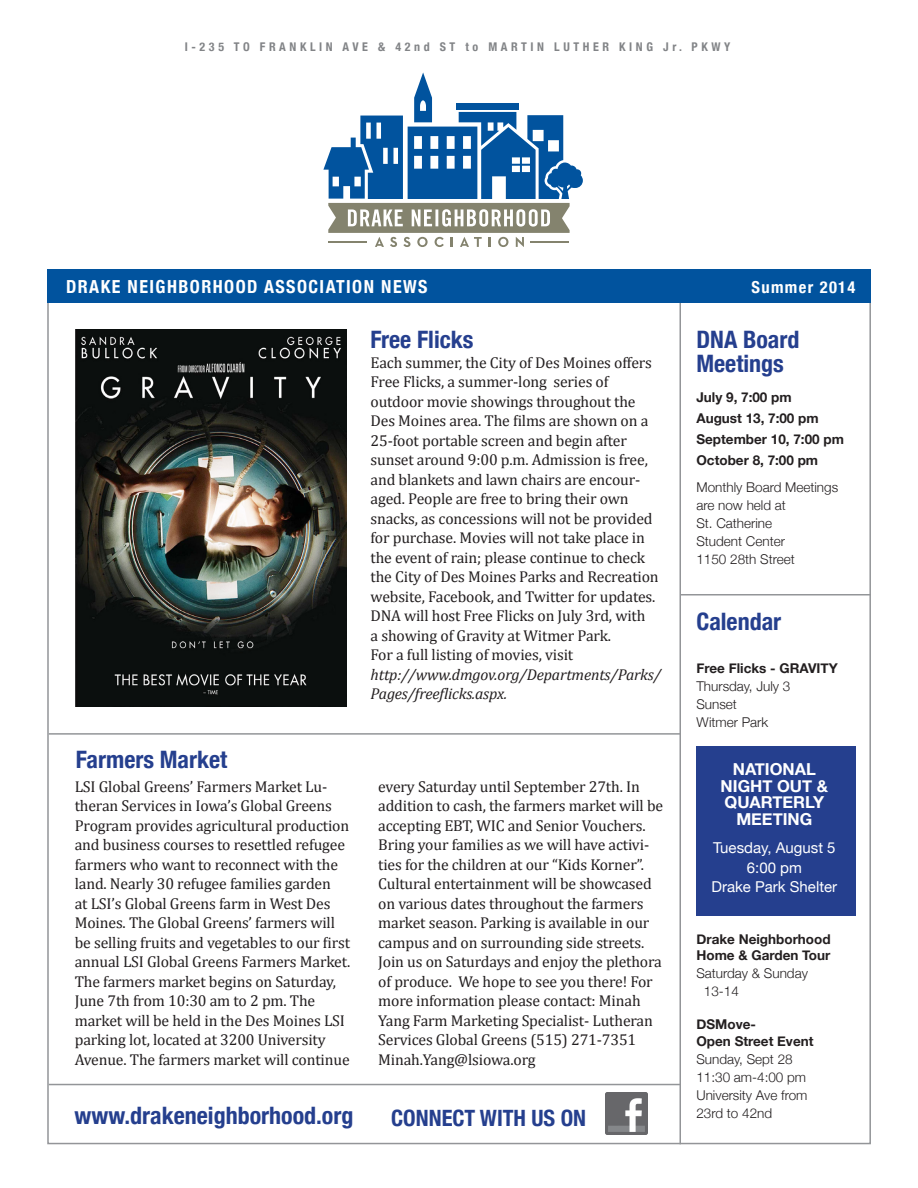
<style>
.page{position:relative;width:918px;height:1188px;background:#fff}
.page>*{position:absolute;margin:0;border:0;box-sizing:border-box;transform-origin:0 0}
.t1{font:700 condensed 24px/24px "Helvetica Neue";color:#253f8e}
.t2{font:700 condensed 22.5px "Helvetica Neue";color:#253f8e}
.t3{font:700 condensed 18px "Helvetica Neue";letter-spacing:.08em;color:#fff}
.t4{font:700 16.5px/16.5px "Helvetica Neue";color:#fff;text-align:center}
.t5{font:700 condensed 16.5px "Helvetica Neue";letter-spacing:.08em;color:#fff}
.t6{font:15.75px/19.5px "Cambria";letter-spacing:-.01em;color:#231f20}
.t7{font:15px "Helvetica Neue";color:#fff}
.t8{font:300 13.5px/18px "Helvetica Neue";color:#231f20}
.t9{font:700 13.5px/16.5px "Helvetica Neue";color:#231f20}
.t10{font:700 condensed 12px "Helvetica Neue";letter-spacing:.3em;color:#828487}
.s1{font-style:italic}
</style>
<div class="page">
<svg style="left:323px;top:72px;width:260px;height:175px"></svg>
<hr style="left:680px;top:302px;width:1px;height:842px;background:#939598">
<img style="left:606px;top:1093px;width:41px;height:41px">
<div style="left:47px;top:269px;width:824px;height:34px;background:#01539e"></div>
<hr style="left:681px;top:594px;width:190px;height:2px;background:#939598">
<hr style="left:49px;top:1084px;width:632px;height:1px;background:#939598">
<hr style="left:49px;top:733px;width:632px;height:2px;background:#939598">
<div style="left:696px;top:746px;width:160px;height:169px;background:#253f8e"></div>
<img style="left:76px;top:329px;width:271px;height:377px">
<p class="t10" style="left:185px;top:37px;width:547px">I-235 TO FRANKLIN AVE &amp; 42nd ST to MARTIN LUTHER KING Jr. PKWY</p>
<p class="t3" style="left:66px;top:272px;width:363px">DRAKE NEIGHBORHOOD ASSOCIATION NEWS</p>
<p class="t5" style="left:752px;top:274px;width:105px">Summer 2014</p>
<p class="t1" style="left:371px;top:326px;width:105px">Free Flicks</p>
<p class="t6" style="left:371px;top:353px;width:292px">Each summer, the City of Des Moines offers Free Flicks, a summer-long series of outdoor movie showings throughout the Des Moines area. The films are shown on a 25-foot portable screen and begin after sunset around 9:00 p.m. Admission is free, and blankets and lawn chairs are encour&shy;aged. People are free to bring their own snacks, as concessions will not be provided for purchase. Movies will not take place in the event of rain; please continue to check the City of Des Moines Parks and Recreation website, Facebook, and Twitter for updates.<br>DNA will host Free Flicks on July 3rd, with<br>a showing of Gravity at Witmer Park.<br>For a full listing of movies, visit <span class="s1">http://www.dmgov.org/Departments/Parks/ Pages/freeflicks.aspx.</span></p>
<p class="t1" style="left:76px;top:746px;width:153px">Farmers Market</p>
<p class="t6" style="left:75px;top:777px;width:277px">LSI Global Greens’ Farmers Market Lu&shy;theran Services in Iowa’s Global Greens Program provides agricultural production and business courses to resettled refugee farmers who want to reconnect with the land. Nearly 30 refugee families garden<br>at LSI’s Global Greens farm in West Des Moines. The Global Greens’ farmers will be selling fruits and vegetables to our first annual LSI Global Greens Farmers Market.<br>The farmers market begins on Saturday, June 7th from 10:30 am to 2 pm. The market will be held in the Des Moines LSI parking lot, located at 3200 University Avenue. The farmers market will continue</p>
<p class="t6" style="left:378px;top:777px;width:286px">every Saturday until September 27th. In addition to cash, the farmers market will be accepting EBT, WIC and Senior Vouchers.<br>Bring your families as we will have activi&shy;ties for the children at our “Kids Korner”.<br>Cultural entertainment will be showcased on various dates throughout the farmers market season. Parking is available in our campus and on surrounding side streets.<br>Join us on Saturdays and enjoy the plethora of produce. We hope to see you there! For more information please contact: Minah Yang Farm Marketing Specialist- Lutheran Services Global Greens (515) 271-7351<br>Minah.Yang@lsiowa.org</p>
<p class="t1" style="left:75px;top:1101px;width:280px">www.drakeneighborhood.org</p>
<p class="t2" style="left:391px;top:1099px;width:196px">CONNECT WITH US ON</p>
<p class="t1" style="left:696px;top:326px;width:105px">DNA Board<br>Meetings</p>
<p class="t9" style="left:696px;top:390px;width:97px">July 9, 7:00 pm</p>
<p class="t9" style="left:696px;top:411px;width:124px">August 13, 7:00 pm</p>
<p class="t9" style="left:696px;top:432px;width:149px">September 10, 7:00 pm</p>
<p class="t9" style="left:696px;top:453px;width:123px">October 8, 7:00 pm</p>
<p class="t8" style="left:696px;top:478px;width:143px">Monthly Board Meetings are now held at<br>St. Catherine<br>Student Center<br>1150 28th Street</p>
<p class="t1" style="left:696px;top:608px;width:86px">Calendar</p>
<p class="t9" style="left:696px;top:660px;width:143px">Free Flicks - GRAVITY</p>
<p class="t8" style="left:696px;top:676px;width:96px">Thursday, July 3</p>
<p class="t8" style="left:696px;top:694px;width:73px">Sunset<br>Witmer Park</p>
<p class="t4" style="left:721px;top:762px;width:109px">NATIONAL<br>NIGHT OUT &amp;<br>QUARTERLY<br>MEETING</p>
<p class="t7" style="left:713px;top:837px;width:124px">Tuesday, August 5</p>
<p class="t7" style="left:747px;top:857px;width:57px">6:00 pm</p>
<p class="t7" style="left:712px;top:876px;width:127px">Drake Park Shelter</p>
<p class="t9" style="left:696px;top:931px;width:136px">Drake Neighborhood<br>Home &amp; Garden Tour</p>
<p class="t8" style="left:704px;top:964px;width:106px;text-indent:-8px">Saturday &amp; Sunday<br>13-14</p>
<p class="t9" style="left:696px;top:1017px;width:119px">DSMove-<br>Open Street Event</p>
<p class="t8" style="left:696px;top:1049px;width:98px">Sunday, Sept 28</p>
<p class="t8" style="left:696px;top:1067px;width:111px">11:30 am-4:00 pm</p>
<p class="t8" style="left:696px;top:1085px;width:113px">University Ave from<br>23rd to 42nd</p>
</div>
